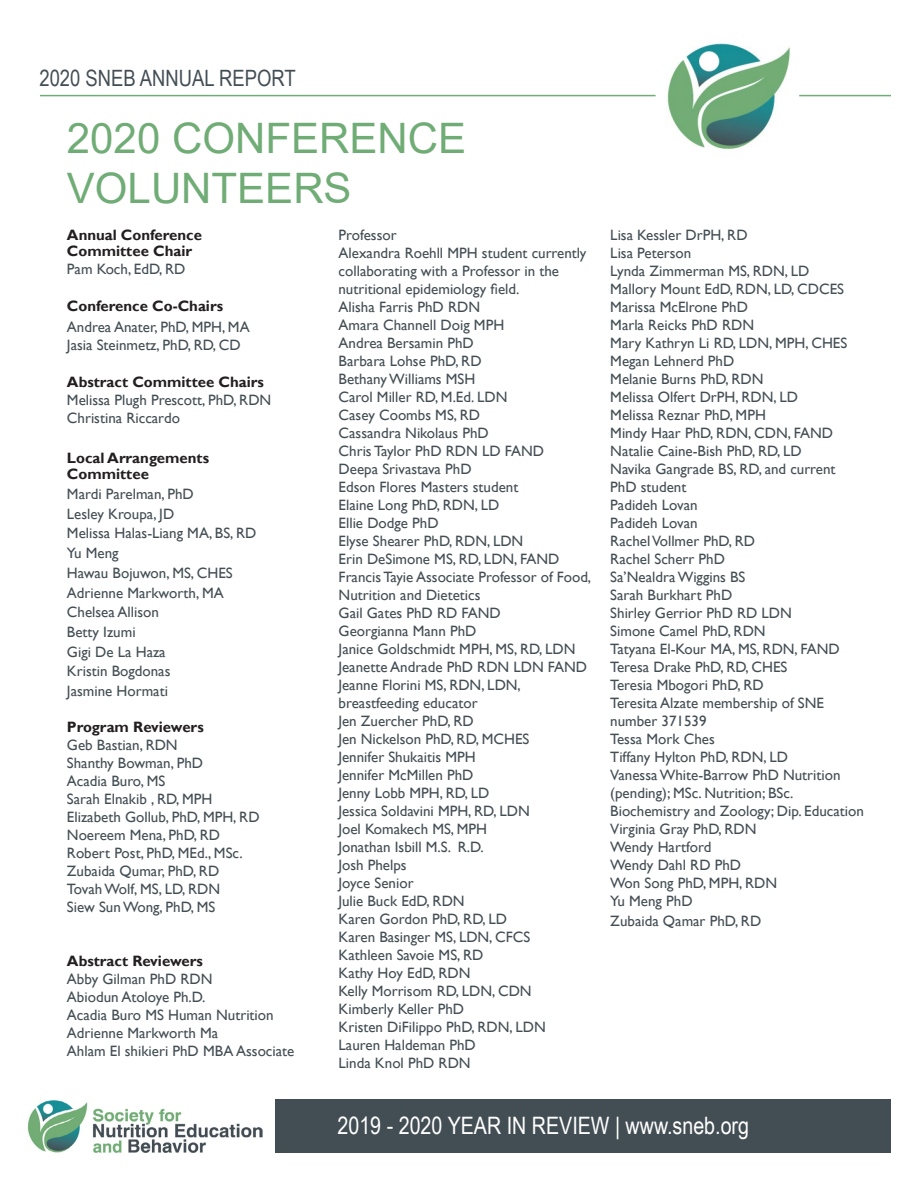
<style>
.page{position:relative;width:918px;height:1188px;background:#fff}
.page>*{position:absolute;margin:0;border:0;box-sizing:border-box;transform-origin:0 0}
.t1{font:42px/50.4px "Arial";color:#70ac75}
.t2{font:24px "Arial Narrow";color:#fff}
.t3{font:22.5px "Arial Narrow";color:#434e54}
.t4{font:15px/18px "Gill Sans";color:#434e54}
.t5{font:700 15px/16.5px "Gill Sans";color:#231f20}
</style>
<div class="page">
<hr style="left:40px;top:95px;width:616px;height:1px;background:#70ac75">
<hr style="left:799px;top:95px;width:92px;height:1px;background:#70ac75">
<img style="left:667px;top:43px;width:123px;height:107px">
<div style="left:275px;top:1099px;width:616px;height:54px;background:#434e54"></div>
<img style="left:27px;top:1100px;width:235px;height:53px">
<h3 class="t3" style="left:39px;top:62px;width:258px">2020 SNEB ANNUAL REPORT</h3>
<h1 class="t1" style="left:67px;top:113px;width:401px">2020 CONFERENCE<br>VOLUNTEERS</h1>
<p class="t5" style="left:67px;top:227px;width:137px">Annual Conference<br>Committee Chair</p>
<p class="t4" style="left:67px;top:261px;width:120px">Pam Koch, EdD, RD</p>
<p class="t5" style="left:67px;top:298px;width:158px">Conference Co-Chairs</p>
<p class="t4" style="left:67px;top:318px;width:184px">Andrea Anater, PhD, MPH, MA<br>Jasia Steinmetz, PhD, RD, CD</p>
<p class="t5" style="left:67px;top:374px;width:199px">Abstract Committee Chairs</p>
<p class="t4" style="left:67px;top:391px;width:206px">Melissa Plugh Prescott, PhD, RDN<br>Christina Riccardo</p>
<p class="t5" style="left:67px;top:450px;width:144px">Local Arrangements<br>Committee</p>
<p class="t4" style="left:67px;top:484px;width:191px;line-height:19.8px">Mardi Parelman, PhD<br>Lesley Kroupa, JD<br>Melissa Halas-Liang MA, BS, RD<br>Yu Meng<br>Hawau Bojuwon, MS, CHES<br>Adrienne Markworth, MA<br>Chelsea Allison<br>Betty Izumi<br>Gigi De La Haza<br>Kristin Bogdonas<br>Jasmine Hormati</p>
<p class="t5" style="left:67px;top:719px;width:138px">Program Reviewers</p>
<p class="t4" style="left:67px;top:736px;width:194px">Geb Bastian, RDN<br>Shanthy Bowman, PhD<br>Acadia Buro, MS<br>Sarah Elnakib , RD, MPH<br>Elizabeth Gollub, PhD, MPH, RD<br>Noereem Mena, PhD, RD<br>Robert Post, PhD, MEd., MSc.<br>Zubaida Qumar, PhD, RD<br>Tovah Wolf, MS, LD, RDN<br>Siew Sun Wong, PhD, MS</p>
<p class="t4" style="left:339px;top:226px;width:254px">Professor<br>Alexandra Roehll MPH student currently collaborating with a Professor in the nutritional epidemiology field.<br>Alisha Farris PhD RDN<br>Amara Channell Doig MPH<br>Andrea Bersamin PhD<br>Barbara Lohse PhD, RD<br>Bethany Williams MSH<br>Carol Miller RD, M.Ed. LDN<br>Casey Coombs MS, RD<br>Cassandra Nikolaus PhD<br>Chris Taylor PhD RDN LD FAND<br>Deepa Srivastava PhD<br>Edson Flores Masters student<br>Elaine Long PhD, RDN, LD<br>Ellie Dodge PhD<br>Elyse Shearer PhD, RDN, LDN<br>Erin DeSimone MS, RD, LDN, FAND<br>Francis Tayie Associate Professor of Food,<br>Nutrition and Dietetics<br>Gail Gates PhD RD FAND<br>Georgianna Mann PhD<br>Janice Goldschmidt MPH, MS, RD, LDN<br>Jeanette Andrade PhD RDN LDN FAND<br>Jeanne Florini MS, RDN, LDN, breastfeeding educator<br>Jen Zuercher PhD, RD<br>Jen Nickelson PhD, RD, MCHES<br>Jennifer Shukaitis MPH<br>Jennifer McMillen PhD<br>Jenny Lobb MPH, RD, LD<br>Jessica Soldavini MPH, RD, LDN<br>Joel Komakech MS, MPH<br>Jonathan Isbill M.S. R.D.<br>Josh Phelps<br>Joyce Senior<br>Julie Buck EdD, RDN<br>Karen Gordon PhD, RD, LD<br>Karen Basinger MS, LDN, CFCS<br>Kathleen Savoie MS, RD<br>Kathy Hoy EdD, RDN<br>Kelly Morrisom RD, LDN, CDN<br>Kimberly Keller PhD<br>Kristen DiFilippo PhD, RDN, LDN<br>Lauren Haldeman PhD<br>Linda Knol PhD RDN</p>
<p class="t4" style="left:610px;top:226px;width:255px">Lisa Kessler DrPH, RD<br>Lisa Peterson<br>Lynda Zimmerman MS, RDN, LD<br>Mallory Mount EdD, RDN, LD, CDCES<br>Marissa McElrone PhD<br>Marla Reicks PhD RDN<br>Mary Kathryn Li RD, LDN, MPH, CHES<br>Megan Lehnerd PhD<br>Melanie Burns PhD, RDN<br>Melissa Olfert DrPH, RDN, LD<br>Melissa Reznar PhD, MPH<br>Mindy Haar PhD, RDN, CDN, FAND<br>Natalie Caine-Bish PhD, RD, LD<br>Navika Gangrade BS, RD, and current<br>PhD student<br>Padideh Lovan<br>Padideh Lovan<br>Rachel Vollmer PhD, RD<br>Rachel Scherr PhD<br>Sa’Nealdra Wiggins BS<br>Sarah Burkhart PhD<br>Shirley Gerrior PhD RD LDN<br>Simone Camel PhD, RDN<br>Tatyana El-Kour MA, MS, RDN, FAND<br>Teresa Drake PhD, RD, CHES<br>Teresia Mbogori PhD, RD<br>Teresita Alzate membership of SNE number 371539<br>Tessa Mork Ches<br>Tiffany Hylton PhD, RDN, LD<br>Vanessa White-Barrow PhD Nutrition (pending); MSc. Nutrition; BSc.<br>Biochemistry and Zoology; Dip. Education<br>Virginia Gray PhD, RDN<br>Wendy Hartford<br>Wendy Dahl RD PhD<br>Won Song PhD, MPH, RDN<br>Yu Meng PhD</p>
<p class="t4" style="left:610px;top:912px;width:152px">Zubaida Qamar PhD, RD</p>
<p class="t5" style="left:67px;top:953px;width:137px">Abstract Reviewers</p>
<p class="t4" style="left:67px;top:970px;width:229px">Abby Gilman PhD RDN<br>Abiodun Atoloye Ph.D.<br>Acadia Buro MS Human Nutrition<br>Adrienne Markworth Ma<br>Ahlam El shikieri PhD MBA Associate</p>
<h2 class="t2" style="left:338px;top:1108px;width:413px">2019 - 2020 YEAR IN REVIEW | www.sneb.org</h2>
</div>
